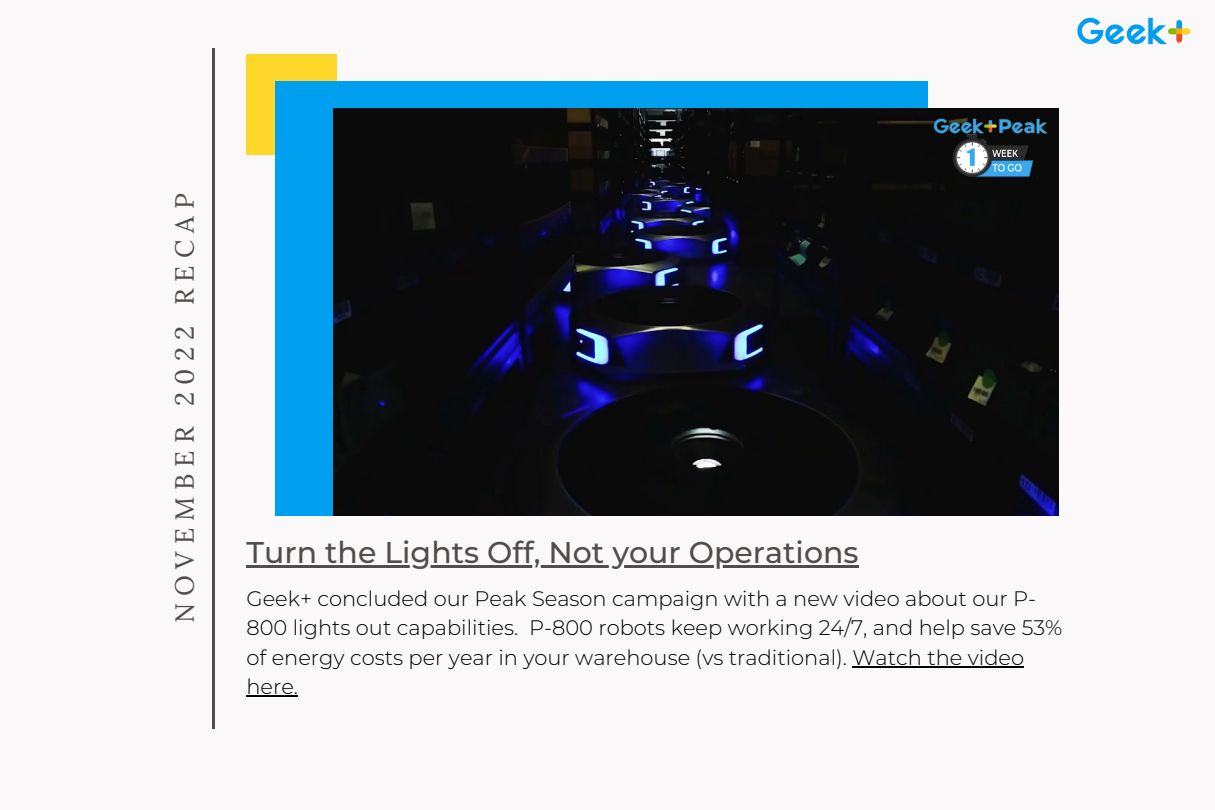
<style>
.page{position:relative;width:1215px;height:810px;background:#faf8f8}
.page>*{position:absolute;margin:0;border:0;box-sizing:border-box;transform-origin:0 0}
.t1{font:500 30px "Montserrat";color:#524c4c}
.t2{font:26.2px "Lora";letter-spacing:.27em;color:#524c4c}
.t3{font:300 21px/29.2px "Montserrat";color:#000}
</style>
<div class="page">
<div style="left:246px;top:54px;width:91px;height:100px;background:#fed72b"></div>
<div style="left:275px;top:81px;width:652px;height:434px;background:#009fef"></div>
<hr style="left:212px;top:49px;width:3px;height:680px;background:#524c4c">
<img style="left:1077px;top:17px;width:114px;height:28px">
<img style="left:334px;top:108px;width:724px;height:408px">
<hr style="left:853px;top:666px;width:171px;height:2px;background:#000">
<hr style="left:246px;top:695px;width:52px;height:2px;background:#000">
<hr style="left:246px;top:565px;width:613px;height:3px;background:#524c4c">
<p class="t2" style="left:168px;top:623px;width:431px;rotate:-90deg">NOVEMBER 2022 RECAP</p>
<h1 class="t1" style="left:246px;top:534px;width:614px">Turn the Lights Off, Not your Operations</h1>
<p class="t3" style="left:246px;top:584px;width:817px">Geek+ concluded our Peak Season campaign with a new video about our P-800 lights out capabilities. P-800 robots keep working 24/7, and help save 53% of energy costs per year in your warehouse (vs traditional). Watch the video here.</p>
</div>
